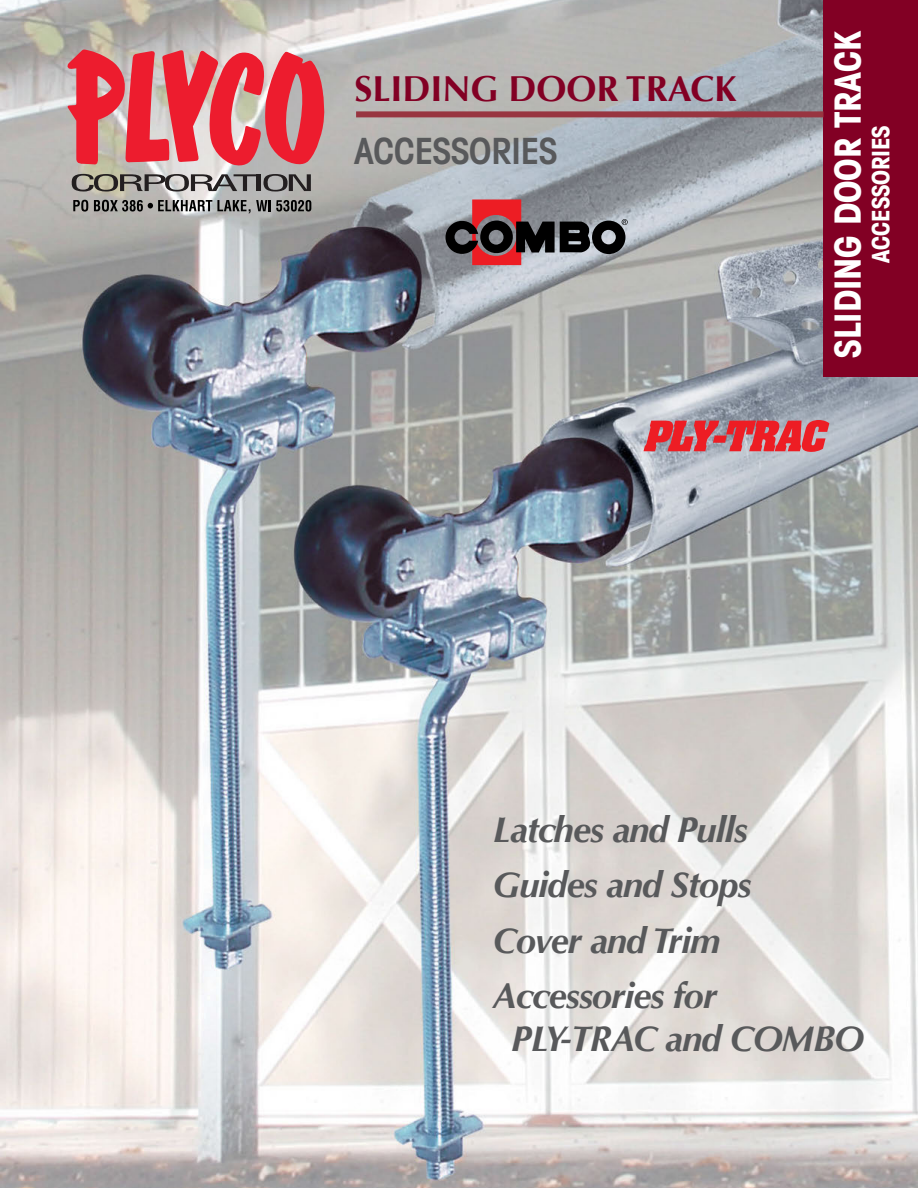
<style>
.page{position:relative;width:918px;height:1188px;background:#fff}
.page>*{position:absolute;margin:0;border:0;box-sizing:border-box;transform-origin:0 0}
.t1{font:italic 700 36px/55.5px "Optima";letter-spacing:-.025em;color:#58595b}
.t2{font:700 36px/63px "Optima";color:#820024}
.t3{font:700 condensed 36px "Avant Garde IT Cby BT";color:#fff}
.t4{font:700 condensed 24px "Avant Garde IT Cby BT";color:#fff}
.s1{font-family:"Avant Garde IT Cby BT";font-weight:600;font-stretch:condensed;color:#58595b}
</style>
<div class="page">
<img style="left:0;top:0;width:918px;height:1188px">
<div style="left:824px;top:0;width:94px;height:377px;background:#820024"></div>
<div style="left:356px;top:111px;width:468px;height:6px;background:#983540"></div>
<svg style="left:68px;top:50px;width:256px;height:118px;background:#de636b"></svg>
<svg style="left:72px;top:174px;width:184px;height:18px;background:#8a8883"></svg>
<hr style="left:257px;top:174px;width:4px;height:17px;background:#231f20">
<svg style="left:263px;top:174px;width:48px;height:18px"></svg>
<svg style="left:73px;top:200px;width:15px;height:12px"></svg>
<svg style="left:94px;top:200px;width:217px;height:13px;background:#737372"></svg>
<svg style="left:446px;top:200px;width:182px;height:65px;background:#755b5f"></svg>
<svg style="left:644px;top:420px;width:185px;height:32px;background:#d4525a"></svg>
<p class="t2" style="left:354px;top:58px;width:384px">SLIDING DOOR TRACK<br><span class="s1">ACCESSORIES</span></p>
<p class="t3" style="left:826px;top:358px;width:329px;rotate:-90deg">SLIDING DOOR TRACK</p>
<p class="t4" style="left:866px;top:263px;width:139px;rotate:-90deg">ACCESSORIES</p>
<p class="t1" style="left:493px;top:802px;width:260px">Latches and Pulls<br>Guides and Stops<br>Cover and Trim<br>Accessories for</p>
<p class="t1" style="left:511px;top:1012px;width:354px">PLY-TRAC and COMBO</p>
</div>
